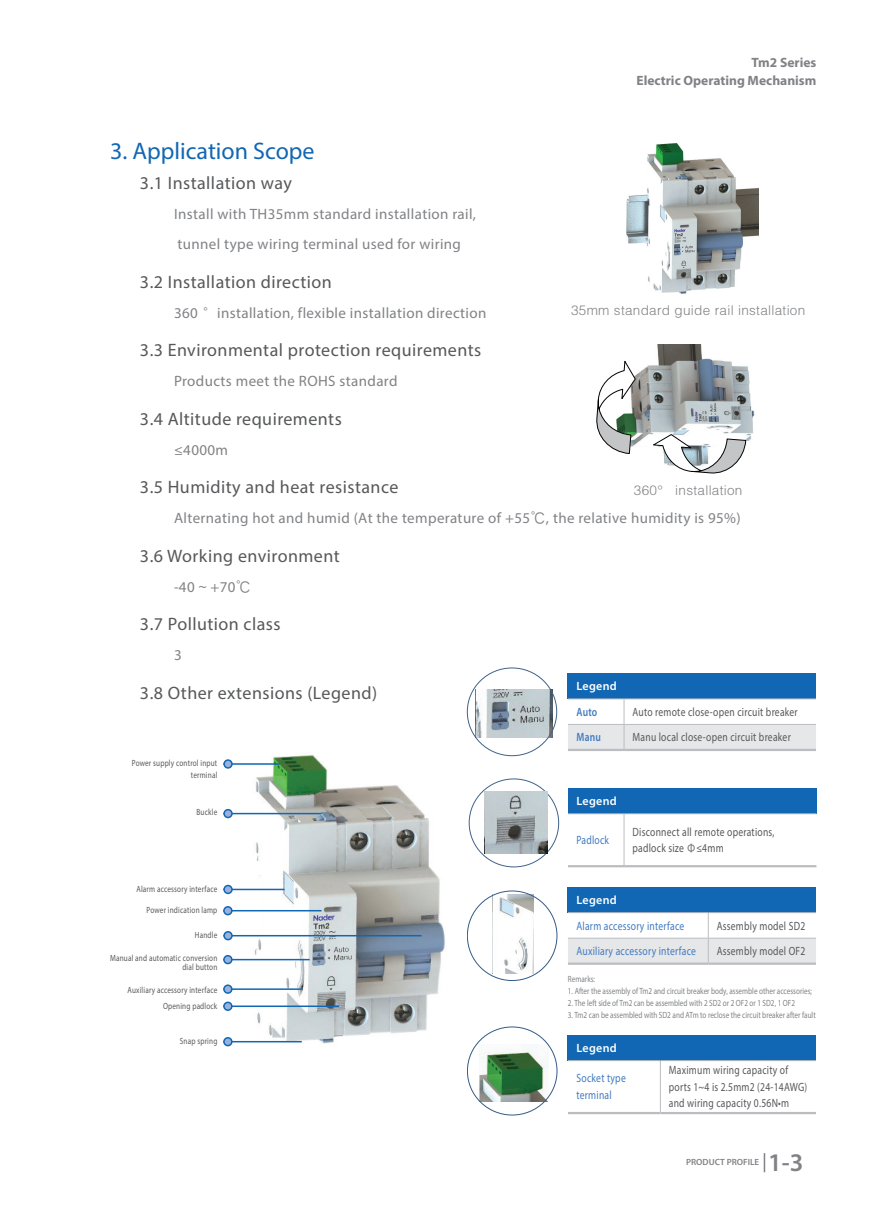
<style>
.page{position:relative;width:893px;height:1212px;background:#fff}
.page>*{position:absolute;margin:0;border:0;box-sizing:border-box;transform-origin:0 0}
.t1{font:600 25.5px "Myriad Pro";color:#808285}
.t2{font:24px "Myriad Pro";color:#1167b3}
.t3{font:18px "Myriad Pro";letter-spacing:.025em;color:#57585a}
.t4{font:15px/30px "Myriad Pro";letter-spacing:.025em;color:#808285}
.t5{font:13.5px "FZZDXJW GB1 0";letter-spacing:.025em;color:#808285}
.t6{font:700 13.5px/18px "Myriad Pro";color:#808285;text-align:right}
.t7{font:12px/16.5px "Myriad Pro";letter-spacing:.025em;color:#57585a;scale:.8 1}
.t8{font:12px/16.5px "Myriad Pro";letter-spacing:.025em;color:#417abf;scale:.8 1}
.t9{font:600 12px "Myriad Pro";letter-spacing:.025em;color:#fff}
.t10{font:600 12px "Myriad Pro";letter-spacing:.025em;color:#417abf;scale:.8 1}
.t11{font:9px "Myriad Pro";color:#808285;scale:.8 1}
.t12{font:9px/12px "Myriad Pro";letter-spacing:.025em;color:#57585a;text-align:right;scale:.8 1}
.t13{font:600 9px "Myriad Pro";color:#808285}
.s1{font-family:"HY Qi Hei EZS"}
</style>
<div class="page">
<svg style="left:764px;top:1153px;width:1px;height:19px"></svg>
<img style="left:626px;top:143px;width:133px;height:151px">
<img style="left:636px;top:344px;width:119px;height:100px">
<svg style="left:652px;top:434px;width:94px;height:40px"></svg>
<svg style="left:596px;top:361px;width:40px;height:93px"></svg>
<img style="left:476px;top:690px;width:76px;height:48px">
<img style="left:485px;top:791px;width:63px;height:62px">
<img style="left:493px;top:894px;width:40px;height:79px">
<img style="left:479px;top:1044px;width:69px;height:57px">
<div style="left:568px;top:673px;width:248px;height:26px;background:#1167b3"></div>
<hr style="left:624px;top:698px;width:192px;height:1px;background:#bcbdc0">
<hr style="left:568px;top:698px;width:56px;height:1px;background:#bcbdc0">
<svg style="left:568px;top:699px;width:248px;height:50px"></svg>
<hr style="left:568px;top:749px;width:56px;height:2px;background:#bcbdc0">
<hr style="left:624px;top:749px;width:192px;height:2px;background:#bcbdc0">
<div style="left:568px;top:887px;width:248px;height:26px;background:#1167b3"></div>
<hr style="left:708px;top:912px;width:108px;height:1px;background:#bcbdc0">
<hr style="left:568px;top:912px;width:140px;height:1px;background:#bcbdc0">
<svg style="left:568px;top:913px;width:248px;height:49px"></svg>
<hr style="left:568px;top:962px;width:140px;height:3px;background:#bcbdc0">
<hr style="left:708px;top:962px;width:108px;height:3px;background:#bcbdc0">
<div style="left:568px;top:1035px;width:248px;height:25px;background:#1167b3"></div>
<hr style="left:660px;top:1061px;width:1px;height:51px;background:#bcbdc0">
<hr style="left:660px;top:1060px;width:156px;height:1px;background:#bcbdc0">
<hr style="left:568px;top:1060px;width:92px;height:1px;background:#bcbdc0">
<hr style="left:568px;top:1112px;width:92px;height:2px;background:#bcbdc0">
<hr style="left:660px;top:1112px;width:156px;height:2px;background:#bcbdc0">
<div style="left:568px;top:788px;width:248px;height:26px;background:#1167b3"></div>
<hr style="left:624px;top:814px;width:1px;height:51px;background:#bcbdc0">
<hr style="left:624px;top:813px;width:192px;height:1px;background:#bcbdc0">
<hr style="left:568px;top:813px;width:56px;height:1px;background:#bcbdc0">
<hr style="left:568px;top:865px;width:56px;height:2px;background:#bcbdc0">
<hr style="left:624px;top:865px;width:192px;height:2px;background:#bcbdc0">
<img style="left:234px;top:755px;width:211px;height:289px">
<hr style="left:223px;top:763px;width:57px;height:2px;background:#1167b3">
<hr style="left:223px;top:813px;width:99px;height:1px;background:#1167b3">
<hr style="left:223px;top:889px;width:62px;height:1px;background:#1167b3">
<hr style="left:223px;top:910px;width:99px;height:1px;background:#1167b3">
<hr style="left:223px;top:959px;width:87px;height:1px;background:#1167b3">
<hr style="left:223px;top:988px;width:79px;height:2px;background:#1167b3">
<hr style="left:223px;top:1041px;width:79px;height:1px;background:#1167b3">
<hr style="left:223px;top:1005px;width:116px;height:2px;background:#1167b3">
<hr style="left:223px;top:935px;width:198px;height:1px;background:#1167b3">
<div style="left:224px;top:760px;width:8px;height:8px;background:#9bb0da;border-radius:50%"></div>
<div style="left:223px;top:759px;width:10px;height:10px;border:2px solid #1167b3;border-radius:50%"></div>
<div style="left:224px;top:810px;width:8px;height:7px;background:#9bb0da;border-radius:50%"></div>
<div style="left:223px;top:809px;width:10px;height:9px;border:2px solid #1167b3;border-radius:50%"></div>
<div style="left:224px;top:885px;width:8px;height:8px;background:#9bb0da;border-radius:50%"></div>
<div style="left:223px;top:885px;width:10px;height:9px;border:2px solid #1167b3;border-radius:50%"></div>
<div style="left:224px;top:907px;width:8px;height:8px;background:#9bb0da;border-radius:50%"></div>
<div style="left:223px;top:906px;width:10px;height:9px;border:2px solid #1167b3;border-radius:50%"></div>
<div style="left:224px;top:956px;width:8px;height:7px;background:#9bb0da;border-radius:50%"></div>
<div style="left:223px;top:955px;width:10px;height:9px;border:2px solid #1167b3;border-radius:50%"></div>
<div style="left:224px;top:985px;width:8px;height:8px;background:#9bb0da;border-radius:50%"></div>
<div style="left:223px;top:984px;width:10px;height:10px;border:2px solid #1167b3;border-radius:50%"></div>
<div style="left:224px;top:1038px;width:8px;height:7px;background:#9bb0da;border-radius:50%"></div>
<div style="left:223px;top:1037px;width:10px;height:9px;border:2px solid #1167b3;border-radius:50%"></div>
<div style="left:224px;top:1002px;width:8px;height:8px;background:#9bb0da;border-radius:50%"></div>
<div style="left:223px;top:1001px;width:10px;height:10px;border:2px solid #1167b3;border-radius:50%"></div>
<div style="left:224px;top:932px;width:8px;height:7px;background:#9bb0da;border-radius:50%"></div>
<div style="left:223px;top:931px;width:10px;height:9px;border:2px solid #1167b3;border-radius:50%"></div>
<p class="t6" style="left:636px;top:53px;width:181px">Tm2 Series<br>Electric Operating Mechanism</p>
<h2 class="t2" style="left:110px;top:136px;width:206px">3. Application Scope</h2>
<p class="t3" style="left:140px;top:172px;width:153px">3.1 Installation way</p>
<p class="t4" style="left:174px;top:199px;width:303px">Install with TH35mm standard installation rail, tunnel type wiring terminal used for wiring</p>
<p class="t3" style="left:140px;top:270px;width:193px">3.2 Installation direction</p>
<p class="t4" style="left:174px;top:297px;width:314px">360<span class="s1">°</span> installation, flexible installation direction</p>
<p class="t3" style="left:140px;top:339px;width:343px">3.3 Environmental protection requirements</p>
<p class="t4" style="left:174px;top:366px;width:225px">Products meet the ROHS standard</p>
<p class="t3" style="left:140px;top:407px;width:203px">3.4 Altitude requirements</p>
<p class="t4" style="left:174px;top:434px;width:56px">≤4000m</p>
<p class="t3" style="left:140px;top:476px;width:260px">3.5 Humidity and heat resistance</p>
<p class="t4" style="left:174px;top:503px;width:568px">Alternating hot and humid (At the temperature of +55<span class="s1">℃</span>, the relative humidity is 95%)</p>
<p class="t3" style="left:140px;top:544px;width:201px">3.6 Working environment</p>
<p class="t4" style="left:174px;top:571px;width:78px">-40<span class="s1">～</span>+70<span class="s1">℃</span></p>
<p class="t3" style="left:140px;top:613px;width:142px">3.7 Pollution class</p>
<p class="t4" style="left:174px;top:640px;width:9px">3</p>
<p class="t3" style="left:140px;top:681px;width:239px">3.8 Other extensions (Legend)</p>
<p class="t9" style="left:576px;top:678px;width:42px">Legend</p>
<p class="t10" style="left:576px;top:704px;width:28px">Auto</p>
<p class="t7" style="left:632px;top:703px;width:208px">Auto remote close-open circuit breaker</p>
<p class="t10" style="left:576px;top:730px;width:32px">Manu</p>
<p class="t7" style="left:632px;top:729px;width:199px">Manu local close-open circuit breaker</p>
<p class="t5" style="left:571px;top:303px;width:236px">35mm standard guide rail installation</p>
<p class="t5" style="left:634px;top:483px;width:110px">360° installation</p>
<p class="t12" style="left:132px;top:757px;width:108px">Power supply control input terminal</p>
<p class="t12" style="left:197px;top:806px;width:28px">Buckle</p>
<p class="t12" style="left:136px;top:883px;width:103px">Alarm accessory interface</p>
<p class="t12" style="left:147px;top:903px;width:90px">Power indication lamp</p>
<p class="t12" style="left:195px;top:928px;width:30px">Handle</p>
<p class="t12" style="left:110px;top:953px;width:136px;line-height:9px">Manual and automatic conversion dial button</p>
<p class="t12" style="left:128px;top:981px;width:114px;line-height:16.5px">Auxiliary accessory interface<br>Opening padlock</p>
<p class="t12" style="left:180px;top:1035px;width:48px">Snap spring</p>
<p class="t9" style="left:576px;top:793px;width:42px">Legend</p>
<p class="t8" style="left:576px;top:831px;width:42px">Padlock</p>
<p class="t7" style="left:632px;top:823px;width:179px">Disconnect all remote operations, padlock size <span class="s1">Φ</span>≤4mm</p>
<p class="t9" style="left:576px;top:892px;width:42px">Legend</p>
<p class="t8" style="left:576px;top:917px;width:136px">Alarm accessory interface</p>
<p class="t7" style="left:717px;top:917px;width:112px">Assembly model SD2</p>
<p class="t8" style="left:576px;top:942px;width:151px">Auxiliary accessory interface</p>
<p class="t7" style="left:717px;top:942px;width:112px">Assembly model OF2</p>
<p class="t11" style="left:568px;top:974px;width:35px">Remarks:</p>
<p class="t11" style="left:568px;top:986px;width:307px">1. After the assembly of Tm2 and circuit breaker body, assemble other accessories;</p>
<p class="t11" style="left:568px;top:998px;width:285px">2. The left side of Tm2 can be assembled with 2 SD2 or 2 OF2 or 1 SD2, 1 OF2</p>
<p class="t11" style="left:568px;top:1010px;width:311px">3. Tm2 can be assembled with SD2 and ATm to reclose the circuit breaker after fault</p>
<p class="t9" style="left:576px;top:1040px;width:42px">Legend</p>
<p class="t8" style="left:576px;top:1070px;width:63px">Socket type terminal</p>
<p class="t7" style="left:669px;top:1062px;width:174px">Maximum wiring capacity of ports 1~4 is 2.5mm2 (24-14AWG) and wiring capacity 0.56N•m</p>
<p class="t13" style="left:686px;top:1156px;width:75px">PRODUCT PROFILE</p>
<h1 class="t1" style="left:768px;top:1146px;width:37px">1-3</h1>
</div>
